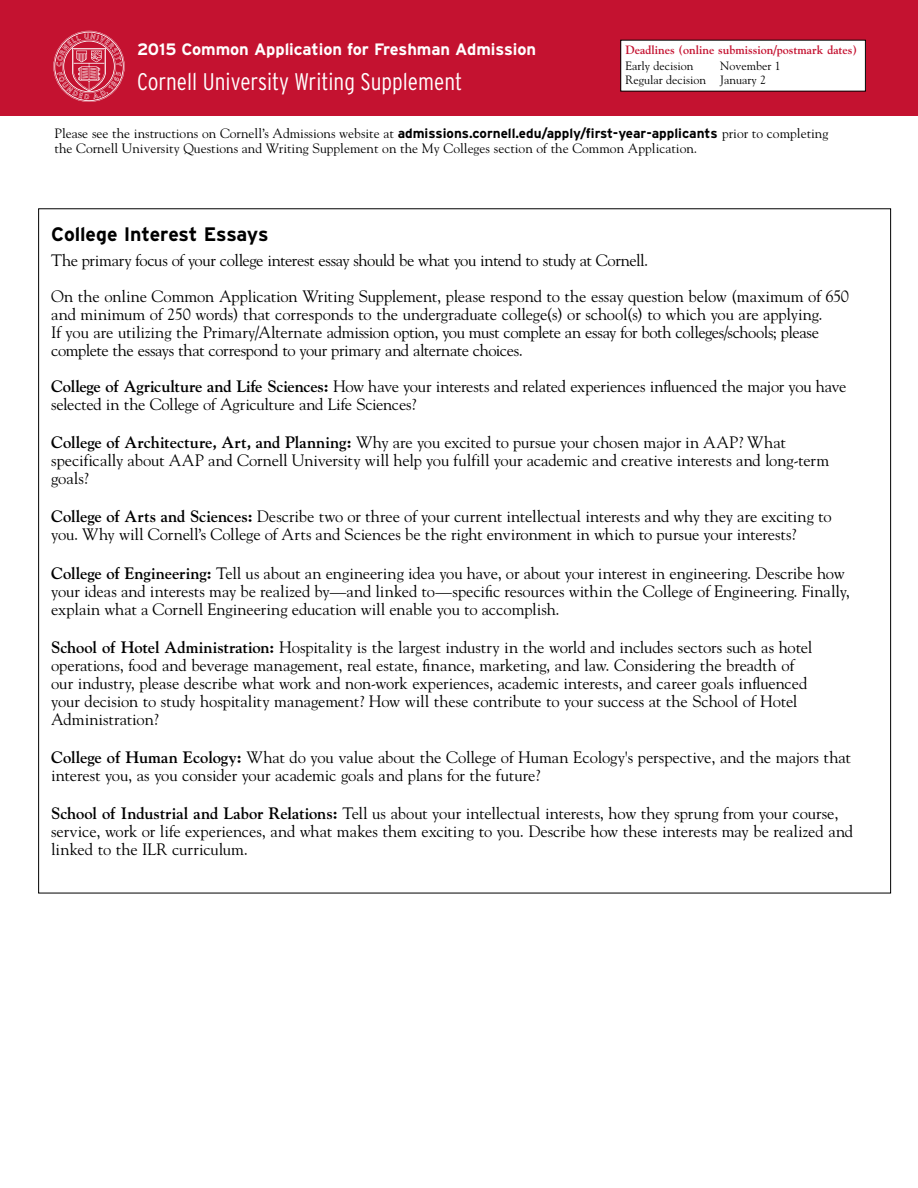
<style>
.page{position:relative;width:918px;height:1188px;background:#fff}
.page>*{position:absolute;margin:0;border:0;box-sizing:border-box;transform-origin:0 0}
.t1{font:300 condensed 24px "Interstate";color:#fff}
.t2{font:700 19.5px "Interstate";letter-spacing:-.01em;color:#000}
.t3{font:16.5px/18px "Goudy Std";letter-spacing:-.01em;color:#000}
.t4{font:700 16.5px "Interstate";letter-spacing:-.005em;color:#fff}
.t5{font:13.5px/15px "Goudy Std";color:#000}
.t6{font:12px/13.5px "Goudy Std";color:#000}
.t7{font:700 12px "Goudy Std";color:#c41230}
.s1{font-family:"Interstate";font-weight:700}
.s2{font-weight:700}
</style>
<div class="page">
<div style="left:0;top:0;width:918px;height:116px;background:#c41230"></div>
<div style="left:621px;top:40px;width:244px;height:51px;background:#fff"></div>
<svg style="left:53px;top:31px;width:72px;height:71px"></svg>
<p class="t4" style="left:137px;top:40px;width:401px">2015 Common Application for Freshman Admission</p>
<p class="t7" style="left:626px;top:43px;width:233px">Deadlines (online submission/postmark dates)</p>
<p class="t6" style="left:626px;top:59px;width:69px">Early decision</p>
<p class="t6" style="left:626px;top:59px;width:157px;text-indent:94px">November 1<br>Regular decision January 2</p>
<h1 class="t1" style="left:137px;top:67px;width:327px">Cornell University Writing Supplement</h1>
<p class="t5" style="left:55px;top:126px;width:775px">Please see the instructions on Cornell’s Admissions website at <span class="s1">admissions.cornell.edu/apply/first-year-applicants</span> prior to completing the Cornell University Questions and Writing Supplement on the My Colleges section of the Common Application.</p>
<p class="t2" style="left:51px;top:222px;width:219px">College Interest Essays</p>
<p class="t3" style="left:51px;top:242px;width:800px;line-height:36px">The primary focus of your college interest essay should be what you intend to study at Cornell.<br>On the online Common Application Writing Supplement, please respond to the essay question below (maximum of 650</p>
<p class="t3" style="left:51px;top:305px;width:773px">and minimum of 250 words) that corresponds to the undergraduate college(s) or school(s) to which you are applying.<br>If you are utilizing the Primary/Alternate admission option, you must complete an essay for both colleges/schools; please complete the essays that correspond to your primary and alternate choices.</p>
<p class="t3" style="left:51px;top:377px;width:797px"><span class="s2">College of Agriculture and Life Sciences:</span> How have your interests and related experiences influenced the major you have selected in the College of Agriculture and Life Sciences?</p>
<p class="t3" style="left:51px;top:433px;width:780px"><span class="s2">College of Architecture, Art, and Planning:</span> Why are you excited to pursue your chosen major in AAP? What specifically about AAP and Cornell University will help you fulfill your academic and creative interests and long-term goals?</p>
<p class="t3" style="left:51px;top:507px;width:782px"><span class="s2">College of Arts and Sciences:</span> Describe two or three of your current intellectual interests and why they are exciting to you. Why will Cornell’s College of Arts and Sciences be the right environment in which to pursue your interests?</p>
<p class="t3" style="left:51px;top:564px;width:800px"><span class="s2">College of Engineering:</span> Tell us about an engineering idea you have, or about your interest in engineering. Describe how your ideas and interests may be realized by—and linked to—specific resources within the College of Engineering. Finally, explain what a Cornell Engineering education will enable you to accomplish.</p>
<p class="t3" style="left:51px;top:638px;width:763px"><span class="s2">School of Hotel Administration:</span> Hospitality is the largest industry in the world and includes sectors such as hotel operations, food and beverage management, real estate, finance, marketing, and law. Considering the breadth of our industry, please describe what work and non-work experiences, academic interests, and career goals influenced your decision to study hospitality management? How will these contribute to your success at the School of Hotel Administration?</p>
<p class="t3" style="left:51px;top:748px;width:801px"><span class="s2">College of Human Ecology:</span> What do you value about the College of Human Ecology's perspective, and the majors that interest you, as you consider your academic goals and plans for the future?</p>
<p class="t3" style="left:51px;top:804px;width:804px"><span class="s2">School of Industrial and Labor Relations:</span> Tell us about your intellectual interests, how they sprung from your course, service, work or life experiences, and what makes them exciting to you. Describe how these interests may be realized and linked to the ILR curriculum.</p>
</div>
